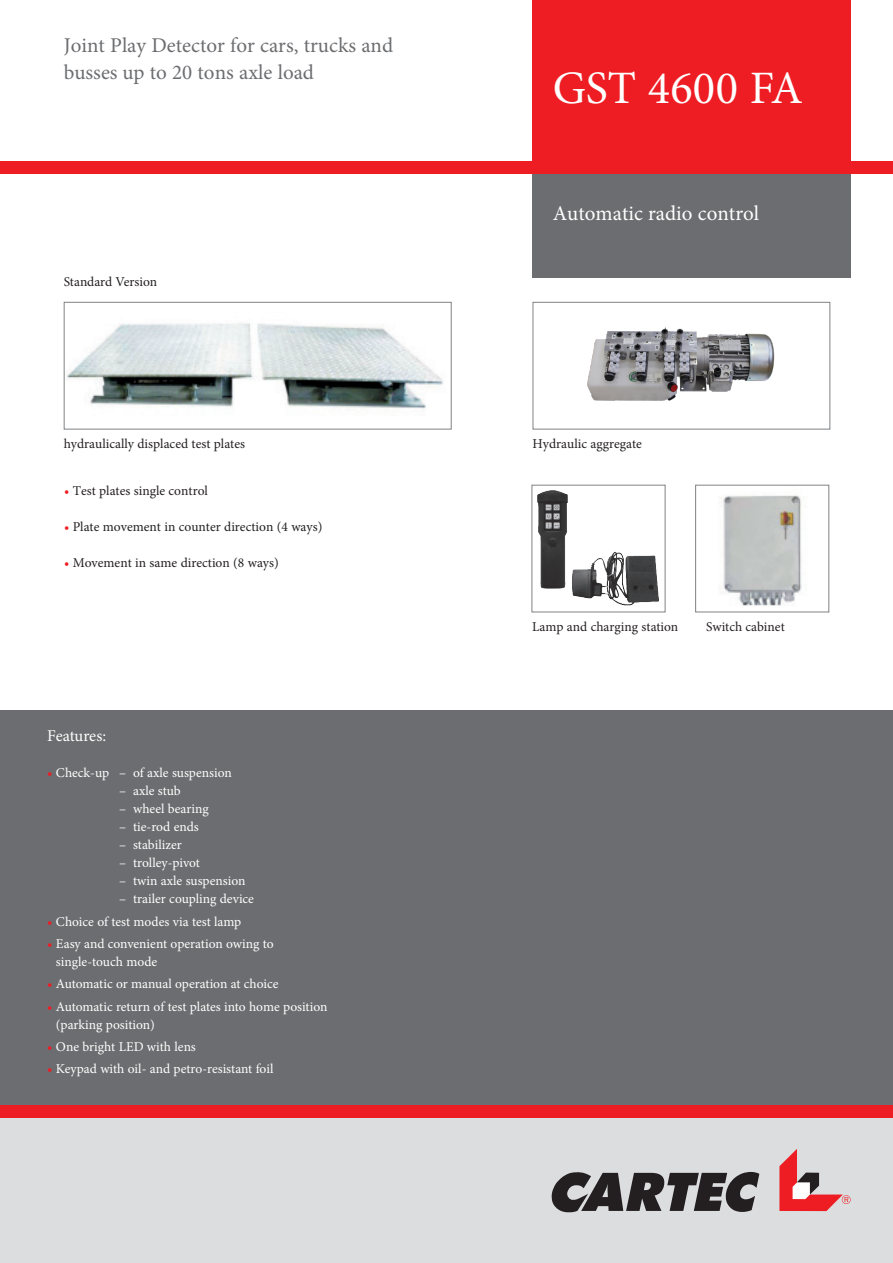
<style>
.page{position:relative;width:893px;height:1263px;background:#fff}
.page>*{position:absolute;margin:0;border:0;box-sizing:border-box;transform-origin:0 0}
.Titel{font:46.5px "Minion Pro";color:#fff}
.t1{font:21px/27px "Minion Pro";color:#6c6d70}
.Untertitel_klein{font:21px "Minion Pro";color:#fff}
.Fliesstext{font:16.5px "Minion Pro";letter-spacing:-.01em;color:#fff}
.Fliesstext-2{font:13.5px/18px "Minion Pro";color:#fff}
.Fliesstext-3{font:13.5px "Minion Pro";color:#231f20}
.s1{color:#ee1d23}
</style>
<div class="page">
<div style="left:0;top:710px;width:893px;height:400px;background:#6c6d70"></div>
<img style="left:67px;top:323px;width:376px;height:87px">
<div style="left:64px;top:302px;width:388px;height:127px;border:1px solid #808285"></div>
<img style="left:587px;top:327px;width:188px;height:74px">
<div style="left:533px;top:302px;width:297px;height:127px;border:1px solid #808285"></div>
<img style="left:720px;top:495px;width:82px;height:111px">
<div style="left:695px;top:485px;width:134px;height:127px;border:1px solid #808285"></div>
<img style="left:537px;top:490px;width:31px;height:99px">
<div style="left:531px;top:485px;width:134px;height:127px;border:1px solid #808285"></div>
<div style="left:531px;top:161px;width:319px;height:117px;background:#6c6d70"></div>
<div style="left:0;top:161px;width:893px;height:13px;background:#ee1d23"></div>
<div style="left:531px;top:0;width:319px;height:174px;background:#ee1d23"></div>
<div style="left:0;top:1111px;width:893px;height:152px;background:#dcdddf"></div>
<div style="left:0;top:1105px;width:893px;height:13px;background:#ee1d23"></div>
<svg style="left:551px;top:1172px;width:208px;height:40px"></svg>
<svg style="left:779px;top:1149px;width:72px;height:62px"></svg>
<img style="left:572px;top:552px;width:87px;height:54px">
<p class="t1" style="left:64px;top:31px;width:331px">Joint Play Detector for cars, trucks and busses up to 20 tons axle load</p>
<p class="Fliesstext-3" style="left:64px;top:273px;width:95px">Standard Version</p>
<p class="Fliesstext-3" style="left:64px;top:434px;width:183px">hydraulically displaced test plates</p>
<p class="Fliesstext-3" style="left:64px;top:481px;width:145px"><span class="s1">•</span> Test plates single control</p>
<p class="Fliesstext-3" style="left:64px;top:517px;width:260px"><span class="s1">•</span> Plate movement in counter direction (4 ways)</p>
<p class="Fliesstext-3" style="left:64px;top:553px;width:216px"><span class="s1">•</span> Movement in same direction (8 ways)</p>
<p class="Fliesstext" style="left:47px;top:725px;width:60px">Features:</p>
<p class="Fliesstext-2" style="left:47px;top:764px;width:186px"><span class="s1">•</span> Check-up – of axle suspension</p>
<p class="Fliesstext-2" style="left:119px;top:782px;width:63px">– axle stub</p>
<p class="Fliesstext-2" style="left:119px;top:800px;width:91px">– wheel bearing</p>
<p class="Fliesstext-2" style="left:119px;top:818px;width:81px">– tie-rod ends</p>
<p class="Fliesstext-2" style="left:119px;top:836px;width:64px">– stabilizer</p>
<p class="Fliesstext-2" style="left:119px;top:854px;width:82px">– trolley-pivot</p>
<p class="Fliesstext-2" style="left:119px;top:872px;width:128px">– twin axle suspension</p>
<p class="Fliesstext-2" style="left:119px;top:890px;width:136px">– trailer coupling device</p>
<p class="Fliesstext-2" style="left:47px;top:912px;width:195px"><span class="s1">•</span> Choice of test modes via test lamp</p>
<p class="Fliesstext-2" style="left:56px;top:935px;width:219px;text-indent:-9px"><span class="s1">•</span> Easy and convenient operation owing to single-touch mode</p>
<p class="Fliesstext-2" style="left:47px;top:975px;width:233px"><span class="s1">•</span> Automatic or manual operation at choice</p>
<p class="Fliesstext-2" style="left:56px;top:997px;width:273px;text-indent:-9px"><span class="s1">•</span> Automatic return of test plates into home position (parking position)</p>
<p class="Fliesstext-2" style="left:47px;top:1037px;width:150px"><span class="s1">•</span> One bright LED with lens</p>
<p class="Fliesstext-2" style="left:47px;top:1060px;width:228px"><span class="s1">•</span> Keypad with oil- and petro-resistant foil</p>
<p class="Titel" style="left:553px;top:57px;width:252px">GST 4600 FA</p>
<p class="Untertitel_klein" style="left:553px;top:199px;width:208px">Automatic radio control</p>
<p class="Fliesstext-3" style="left:533px;top:434px;width:111px">Hydraulic aggregate</p>
<p class="Fliesstext-3" style="left:532px;top:617px;width:147px">Lamp and charging station</p>
<p class="Fliesstext-3" style="left:706px;top:617px;width:80px">Switch cabinet</p>
</div>
